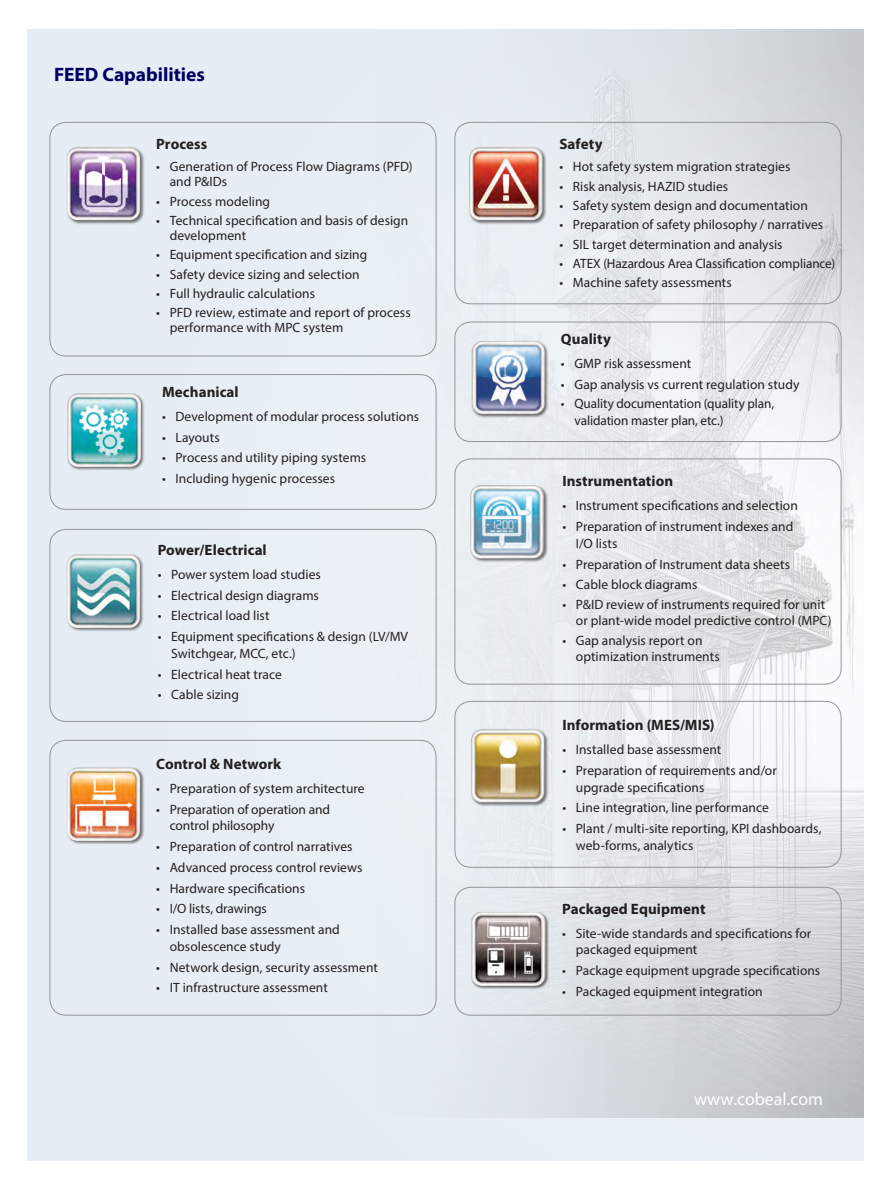
<style>
.page{position:relative;width:891px;height:1188px;background:#fff}
.page>*{position:absolute;margin:0;border:0;box-sizing:border-box;transform-origin:0 0}
.Body_Text{font:700 19.5px "Myriad Pro";color:#000062}
.t1{font:17.85px "Myriad Pro";color:#fff}
.Body_Text-2{font:700 15px "Myriad Pro";letter-spacing:.005em;color:#231f20}
.t2{font:13.5px/16.5px "Myriad Pro";letter-spacing:.005em;color:#231f20}
</style>
<div class="page">
<div style="left:27px;top:29px;width:864px;height:1132px;background:#e6edf4"></div>
<img style="left:238px;top:29px;width:626px;height:1088px">
<div style="left:864px;top:22px;width:27px;height:1153px;background:#fff"></div>
<div style="left:66px;top:146px;width:78px;height:79px;background:#231f20;opacity:.6"></div>
<img style="left:67px;top:147px;width:73px;height:73px">
<div style="left:50px;top:122px;width:386px;height:234px;border:1px solid #939598;border-radius:16px"></div>
<div style="left:469px;top:146px;width:78px;height:79px;background:#231f20;opacity:.6"></div>
<img style="left:469px;top:147px;width:74px;height:73px">
<div style="left:455px;top:122px;width:386px;height:182px;border:1px solid #939598;border-radius:16px"></div>
<div style="left:471px;top:340px;width:78px;height:78px;background:#231f20;opacity:.6"></div>
<img style="left:472px;top:341px;width:73px;height:73px">
<div style="left:455px;top:322px;width:386px;height:120px;border:1px solid #939598;border-radius:16px"></div>
<div style="left:67px;top:393px;width:78px;height:78px;background:#231f20;opacity:.6"></div>
<img style="left:68px;top:394px;width:73px;height:73px">
<div style="left:50px;top:374px;width:386px;height:136px;border:1px solid #939598;border-radius:16px"></div>
<div style="left:66px;top:554px;width:78px;height:78px;background:#231f20;opacity:.6"></div>
<img style="left:67px;top:555px;width:73px;height:73px">
<div style="left:50px;top:529px;width:386px;height:193px;border:1px solid #939598;border-radius:16px"></div>
<div style="left:470px;top:485px;width:78px;height:78px;background:#231f20;opacity:.6"></div>
<img style="left:470px;top:485px;width:74px;height:74px">
<div style="left:455px;top:459px;width:386px;height:226px;border:1px solid #939598;border-radius:16px"></div>
<div style="left:66px;top:767px;width:78px;height:78px;background:#231f20;opacity:.6"></div>
<img style="left:67px;top:768px;width:73px;height:73px">
<div style="left:50px;top:740px;width:386px;height:276px;border:1px solid #939598;border-radius:16px"></div>
<div style="left:470px;top:728px;width:79px;height:79px;background:#231f20;opacity:.6"></div>
<img style="left:471px;top:729px;width:73px;height:73px">
<div style="left:455px;top:701px;width:386px;height:167px;border:1px solid #939598;border-radius:16px"></div>
<div style="left:472px;top:912px;width:77px;height:78px;background:#231f20;opacity:.6"></div>
<img style="left:472px;top:912px;width:74px;height:74px">
<div style="left:455px;top:887px;width:386px;height:129px;border:1px solid #939598;border-radius:16px"></div>
<p class="Body_Text" style="left:54px;top:62px;width:152px">FEED Capabilities</p>
<p class="Body_Text-2" style="left:156px;top:134px;width:53px">Process</p>
<p class="t2" style="left:170px;top:159px;width:245px;line-height:15px;text-indent:-14px">• Generation of Process Flow Diagrams (PFD) and P&amp;IDs</p>
<p class="t2" style="left:156px;top:193px;width:115px">• Process modeling</p>
<p class="t2" style="left:170px;top:213px;width:240px;line-height:15px;text-indent:-14px">• Technical specification and basis of design development</p>
<p class="t2" style="left:156px;top:246px;width:213px">• Equipment specification and sizing</p>
<p class="t2" style="left:156px;top:266px;width:205px">• Safety device sizing and selection</p>
<p class="t2" style="left:156px;top:285px;width:160px">• Full hydraulic calculations</p>
<p class="t2" style="left:170px;top:305px;width:242px;line-height:15px;text-indent:-14px">• PFD review, estimate and report of process performance with MPC system</p>
<p class="Body_Text-2" style="left:162px;top:382px;width:78px">Mechanical</p>
<p class="t2" style="left:162px;top:408px;width:259px">• Development of modular process solutions</p>
<p class="t2" style="left:162px;top:429px;width:59px">• Layouts</p>
<p class="t2" style="left:162px;top:449px;width:206px">• Process and utility piping systems</p>
<p class="t2" style="left:162px;top:470px;width:175px">• Including hygenic processes</p>
<p class="Body_Text-2" style="left:158px;top:540px;width:111px">Power/Electrical</p>
<p class="t2" style="left:158px;top:566px;width:165px">• Power system load studies</p>
<p class="t2" style="left:158px;top:587px;width:163px">• Electrical design diagrams</p>
<p class="t2" style="left:158px;top:607px;width:113px">• Electrical load list</p>
<p class="t2" style="left:171px;top:628px;width:238px;text-indent:-14px">• Equipment specifications &amp; design (LV/MV<br>Switchgear, MCC, etc.)</p>
<p class="t2" style="left:158px;top:666px;width:126px">• Electrical heat trace</p>
<p class="t2" style="left:158px;top:686px;width:83px">• Cable sizing</p>
<p class="Body_Text-2" style="left:156px;top:754px;width:127px">Control &amp; Network</p>
<p class="t2" style="left:156px;top:780px;width:210px">• Preparation of system architecture</p>
<p class="t2" style="left:170px;top:801px;width:162px;text-indent:-14px">• Preparation of operation and control philosophy</p>
<p class="t2" style="left:156px;top:838px;width:198px">• Preparation of control narratives</p>
<p class="t2" style="left:156px;top:859px;width:208px">• Advanced process control reviews</p>
<p class="t2" style="left:156px;top:880px;width:150px">• Hardware specifications</p>
<p class="t2" style="left:156px;top:900px;width:112px">• I/O lists, drawings</p>
<p class="t2" style="left:170px;top:921px;width:172px;text-indent:-14px">• Installed base assessment and obsolescence study</p>
<p class="t2" style="left:156px;top:959px;width:223px">• Network design, security assessment</p>
<p class="t2" style="left:156px;top:979px;width:173px">• IT infrastructure assessment</p>
<p class="Body_Text-2" style="left:559px;top:134px;width:45px">Safety</p>
<p class="t2" style="left:559px;top:158px;width:233px">• Hot safety system migration strategies</p>
<p class="t2" style="left:559px;top:178px;width:170px">• Risk analysis, HAZID studies</p>
<p class="t2" style="left:559px;top:197px;width:250px">• Safety system design and documentation</p>
<p class="t2" style="left:559px;top:216px;width:265px">• Preparation of safety philosophy / narratives</p>
<p class="t2" style="left:559px;top:236px;width:225px">• SIL target determination and analysis</p>
<p class="t2" style="left:559px;top:255px;width:277px">• ATEX (Hazardous Area Classification compliance)</p>
<p class="t2" style="left:559px;top:274px;width:174px">• Machine safety assessments</p>
<p class="Body_Text-2" style="left:561px;top:329px;width:51px">Quality</p>
<p class="t2" style="left:561px;top:355px;width:132px">• GMP risk assessment</p>
<p class="t2" style="left:561px;top:376px;width:240px">• Gap analysis vs current regulation study</p>
<p class="t2" style="left:574px;top:395px;width:201px;text-indent:-14px">• Quality documentation (quality plan, validation master plan, etc.)</p>
<p class="Body_Text-2" style="left:562px;top:472px;width:112px">Instrumentation</p>
<p class="t2" style="left:562px;top:497px;width:237px">• Instrument specifications and selection</p>
<p class="t2" style="left:576px;top:518px;width:219px;text-indent:-14px">• Preparation of instrument indexes and<br>I/O lists</p>
<p class="t2" style="left:562px;top:556px;width:229px">• Preparation of Instrument data sheets</p>
<p class="t2" style="left:562px;top:576px;width:137px">• Cable block diagrams</p>
<p class="t2" style="left:576px;top:596px;width:257px;text-indent:-14px">• P&amp;ID review of instruments required for unit or plant-wide model predictive control (MPC)</p>
<p class="t2" style="left:576px;top:632px;width:145px;text-indent:-14px">• Gap analysis report on optimization instruments</p>
<p class="Body_Text-2" style="left:562px;top:715px;width:154px">Information (MES/MIS)</p>
<p class="t2" style="left:562px;top:741px;width:161px">• Installed base assessment</p>
<p class="t2" style="left:576px;top:762px;width:202px;text-indent:-14px">• Preparation of requirements and/or upgrade specifications</p>
<p class="t2" style="left:562px;top:799px;width:208px">• Line integration, line performance</p>
<p class="t2" style="left:576px;top:820px;width:247px;text-indent:-14px">• Plant / multi-site reporting, KPI dashboards, web-forms, analytics</p>
<p class="Body_Text-2" style="left:562px;top:899px;width:145px">Packaged Equipment</p>
<p class="t2" style="left:576px;top:925px;width:237px;text-indent:-14px">• Site-wide standards and specifications for packaged equipment</p>
<p class="t2" style="left:562px;top:962px;width:260px">• Package equipment upgrade specifications</p>
<p class="t2" style="left:562px;top:983px;width:202px">• Packaged equipment integration</p>
<h2 class="t1" style="left:694px;top:1088px;width:130px">www.cobeal.com</h2>
</div>
